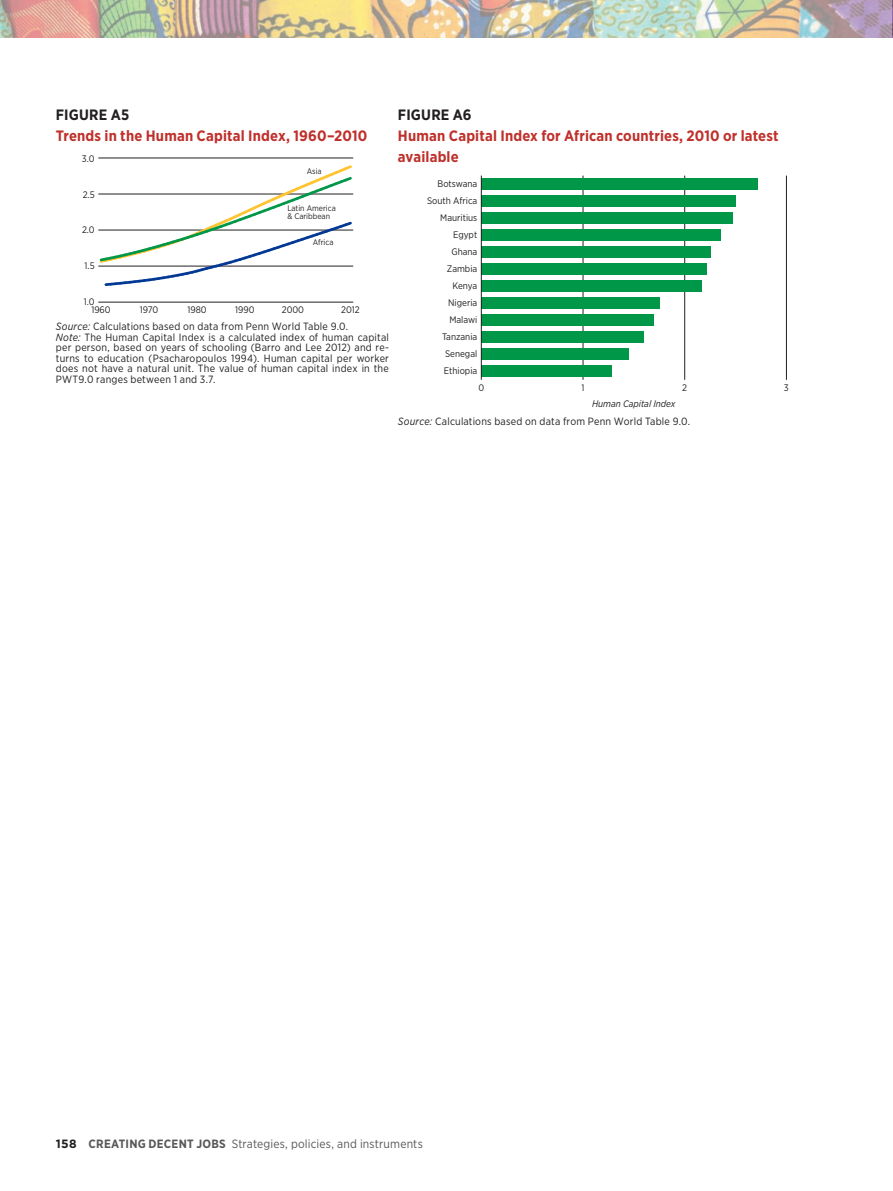
<style>
.page{position:relative;width:893px;height:1191px;background:#fff}
.page>*{position:absolute;margin:0;border:0;box-sizing:border-box;transform-origin:0 0}
.t1{font:700 15px/21px "Gotham Narrow";letter-spacing:.01em;color:#bf302b}
.t2{font:700 15px "Gotham Narrow";letter-spacing:.015em;color:#231f20}
.t3{font:12px "Gotham Narrow";letter-spacing:.015em;color:#57585a}
.t4{font:10.5px/10.5px "Gotham Narrow";letter-spacing:.02em;color:#231f20}
.t5{font:9.45px "Gotham Narrow";color:#231f20}
.t6{font:italic 9.45px "Gotham Narrow";color:#231f20}
.t7{font:8.1px/8.1px "Gotham Narrow";color:#231f20}
.s1{font-style:italic}
.s2{font-family:"Gotham";font-weight:700;color:#231f20}
.s3{font-weight:700}
</style>
<div class="page">
<img style="left:0;top:0;width:892px;height:37px">
<hr style="left:99px;top:302px;width:254px;height:1px;background:#231f20">
<hr style="left:99px;top:158px;width:254px;height:1px;background:#231f20">
<svg style="left:98px;top:165px;width:256px;height:121px"></svg>
<hr style="left:583px;top:176px;width:1px;height:204px;background:#231f20">
<hr style="left:684px;top:176px;width:1px;height:204px;background:#231f20">
<hr style="left:786px;top:176px;width:1px;height:204px;background:#231f20">
<div style="left:481px;top:179px;width:276px;height:11px;background:#009748"></div>
<div style="left:481px;top:196px;width:255px;height:11px;background:#009748"></div>
<div style="left:481px;top:213px;width:252px;height:11px;background:#009748"></div>
<div style="left:481px;top:230px;width:240px;height:11px;background:#009748"></div>
<div style="left:481px;top:247px;width:230px;height:11px;background:#009748"></div>
<div style="left:481px;top:264px;width:226px;height:11px;background:#009748"></div>
<div style="left:481px;top:281px;width:221px;height:11px;background:#009748"></div>
<div style="left:481px;top:298px;width:179px;height:11px;background:#009748"></div>
<div style="left:481px;top:315px;width:172px;height:11px;background:#009748"></div>
<div style="left:481px;top:332px;width:163px;height:11px;background:#009748"></div>
<div style="left:481px;top:349px;width:148px;height:11px;background:#009748"></div>
<div style="left:481px;top:366px;width:131px;height:11px;background:#009748"></div>
<hr style="left:481px;top:176px;width:1px;height:204px;background:#231f20">
<h1 class="t2" style="left:56px;top:105px;width:75px">FIGURE A5</h1>
<h1 class="t1" style="left:56px;top:125px;width:313px">Trends in the Human Capital Index, 1960–2010</h1>
<p class="t5" style="left:82px;top:153px;width:14px">3.0</p>
<p class="t5" style="left:83px;top:189px;width:14px">2.5</p>
<p class="t5" style="left:82px;top:224px;width:14px">2.0</p>
<p class="t5" style="left:85px;top:260px;width:12px">1.5</p>
<p class="t7" style="left:307px;top:167px;width:16px">Asia</p>
<p class="t7" style="left:287px;top:204px;width:50px">Latin America &amp; Caribbean</p>
<p class="t7" style="left:313px;top:238px;width:22px">Africa</p>
<p class="t5" style="left:84px;top:296px;width:12px">1.0</p>
<p class="t5" style="left:91px;top:304px;width:21px">1960</p>
<p class="t5" style="left:140px;top:304px;width:20px">1970</p>
<p class="t5" style="left:187px;top:304px;width:21px">1980</p>
<p class="t5" style="left:235px;top:304px;width:21px">1990</p>
<p class="t5" style="left:282px;top:304px;width:24px">2000</p>
<p class="t5" style="left:341px;top:304px;width:20px">2012</p>
<p class="t4" style="left:56px;top:321px;width:335px"><span class="s1">Source:</span> Calculations based on data from Penn World Table 9.0.<br><span class="s1">Note:</span> The Human Capital Index is a calculated index of human capital per person, based on years of schooling (Barro and Lee 2012) and re&shy;turns to education (Psacharopoulos 1994). Human capital per worker does not have a natural unit. The value of human capital index in the PWT9.0 ranges between 1 and 3.7.</p>
<h1 class="t2" style="left:398px;top:105px;width:75px">FIGURE A6</h1>
<h1 class="t1" style="left:398px;top:125px;width:382px">Human Capital Index for African countries, 2010 or latest available</h1>
<p class="t5" style="left:437px;top:178px;width:41px">Botswana</p>
<p class="t5" style="left:427px;top:195px;width:52px">South Africa</p>
<p class="t5" style="left:440px;top:212px;width:39px">Mauritius</p>
<p class="t5" style="left:453px;top:229px;width:26px">Egypt</p>
<p class="t5" style="left:451px;top:246px;width:27px">Ghana</p>
<p class="t5" style="left:447px;top:263px;width:32px">Zambia</p>
<p class="t5" style="left:453px;top:280px;width:26px">Kenya</p>
<p class="t5" style="left:448px;top:297px;width:31px">Nigeria</p>
<p class="t5" style="left:449px;top:314px;width:29px">Malawi</p>
<p class="t5" style="left:442px;top:331px;width:37px">Tanzania</p>
<p class="t5" style="left:445px;top:348px;width:34px">Senegal</p>
<p class="t5" style="left:444px;top:365px;width:35px">Ethiopia</p>
<p class="t5" style="left:478px;top:382px;width:7px">0</p>
<p class="t5" style="left:581px;top:382px;width:4px">1</p>
<p class="t5" style="left:682px;top:382px;width:6px">2</p>
<p class="t5" style="left:784px;top:382px;width:6px">3</p>
<p class="t6" style="left:592px;top:398px;width:85px">Human Capital Index</p>
<p class="t4" style="left:398px;top:415px;width:294px"><span class="s1">Source:</span> Calculations based on data from Penn World Table 9.0.</p>
<p class="t3" style="left:56px;top:1136px;width:369px"><span class="s2">158</span> <span class="s3">CREATING DECENT JOBS</span> Strategies, policies, and instruments</p>
</div>
